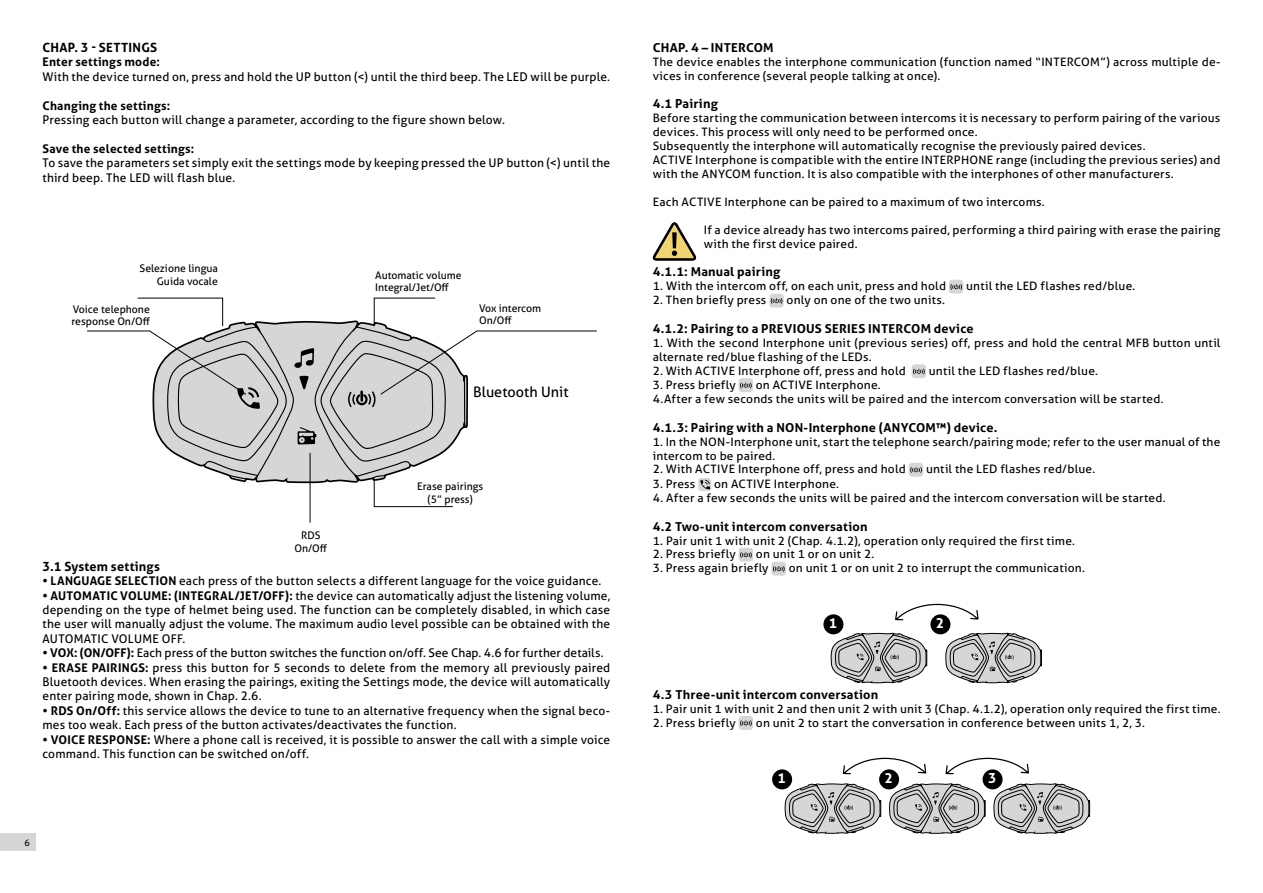
<style>
.page{position:relative;width:1263px;height:893px;background:#fff}
.page>*{position:absolute;margin:0;border:0;box-sizing:border-box;transform-origin:0 0}
.t1{font:14.4px "Aller Typo";color:#000}
.t2{font:700 13.8px "Aller Typo";color:#fff}
.t3{font:700 12.75px "Aller Typo";letter-spacing:.02em;color:#000}
.t4{font:700 12.3px "Aller Typo";letter-spacing:.015em;color:#000}
.t5{font:12px/14.4px "Aller Typo";letter-spacing:.015em;color:#000}
.t6{font:700 12px "Aller Typo";letter-spacing:.02em;color:#000}
.t7{font:11.55px/14px "Aller Typo";letter-spacing:.015em;color:#000}
.t8{font:10.5px/12.6px "Aller Typo";color:#000}
.t9{font:9px "Aller Typo";color:#000}
.s1{font-weight:700}
</style>
<div class="page">
<div style="left:0;top:833px;width:35px;height:17px;background:#d6d6d6"></div>
<div style="left:949px;top:280px;width:14px;height:14px;background:#d6d6d6;border-radius:3px"></div>
<svg style="left:950px;top:284px;width:12px;height:6px"></svg>
<div style="left:769px;top:294px;width:15px;height:14px;background:#d6d6d6;border-radius:3px"></div>
<svg style="left:770px;top:298px;width:13px;height:6px"></svg>
<div style="left:911px;top:364px;width:15px;height:14px;background:#d6d6d6;border-radius:3px"></div>
<svg style="left:913px;top:369px;width:12px;height:5px"></svg>
<div style="left:738px;top:378px;width:15px;height:14px;background:#d6d6d6;border-radius:3px"></div>
<svg style="left:740px;top:383px;width:12px;height:5px"></svg>
<div style="left:909px;top:463px;width:14px;height:14px;background:#d6d6d6;border-radius:3px"></div>
<svg style="left:910px;top:467px;width:12px;height:6px"></svg>
<div style="left:698px;top:478px;width:13px;height:13px;background:#d6d6d6;border-radius:3px"></div>
<svg style="left:700px;top:480px;width:10px;height:9px"></svg>
<div style="left:739px;top:548px;width:14px;height:14px;background:#d6d6d6;border-radius:3px"></div>
<svg style="left:740px;top:552px;width:12px;height:6px"></svg>
<div style="left:771px;top:562px;width:15px;height:14px;background:#d6d6d6;border-radius:3px"></div>
<svg style="left:773px;top:566px;width:12px;height:6px"></svg>
<div style="left:739px;top:716px;width:14px;height:14px;background:#d6d6d6;border-radius:3px"></div>
<svg style="left:740px;top:720px;width:12px;height:6px"></svg>
<svg style="left:137px;top:297px;width:460px;height:226px"></svg>
<svg style="left:652px;top:222px;width:45px;height:39px"></svg>
<svg style="left:895px;top:603px;width:84px;height:18px"></svg>
<div style="left:823px;top:614px;width:20px;height:20px;background:#000;border-radius:50%"></div>
<div style="left:930px;top:614px;width:20px;height:20px;background:#000;border-radius:50%"></div>
<svg style="left:830px;top:633px;width:97px;height:50px"></svg>
<svg style="left:945px;top:633px;width:97px;height:50px"></svg>
<svg style="left:842px;top:757px;width:187px;height:18px"></svg>
<div style="left:772px;top:769px;width:20px;height:20px;background:#000;border-radius:50%"></div>
<div style="left:879px;top:769px;width:20px;height:20px;background:#000;border-radius:50%"></div>
<div style="left:982px;top:769px;width:20px;height:20px;background:#000;border-radius:50%"></div>
<svg style="left:784px;top:783px;width:97px;height:51px"></svg>
<svg style="left:889px;top:783px;width:97px;height:51px"></svg>
<svg style="left:993px;top:783px;width:97px;height:51px"></svg>
<p class="t3" style="left:43px;top:40px;width:116px">CHAP. 3 - SETTINGS</p>
<p class="t6" style="left:43px;top:55px;width:119px">Enter settings mode:</p>
<p class="t5" style="left:43px;top:69px;width:569px">With the device turned on, press and hold the UP button (&lt;) until the third beep. The LED will be purple.</p>
<p class="t6" style="left:43px;top:98px;width:129px">Changing the settings:</p>
<p class="t5" style="left:43px;top:112px;width:464px">Pressing each button will change a parameter, according to the figure shown below.</p>
<p class="t6" style="left:43px;top:141px;width:153px">Save the selected settings:</p>
<p class="t5" style="left:43px;top:156px;width:569px">To save the parameters set simply exit the settings mode by keeping pressed the UP button (&lt;) until the third beep. The LED will flash blue.</p>
<p class="t8" style="left:140px;top:262px;width:80px;text-align:right">Selezione lingua<br>Guida vocale</p>
<p class="t8" style="left:72px;top:302px;width:80px">Voice telephone response On/Off</p>
<p class="t8" style="left:375px;top:269px;width:88px">Automatic volume<br>Integral/Jet/Off</p>
<p class="t8" style="left:479px;top:302px;width:64px">Vox intercom<br>On/Off</p>
<p class="t1" style="left:473px;top:383px;width:97px">Bluetooth Unit</p>
<p class="t8" style="left:295px;top:529px;width:34px;text-align:center">RDS<br>On/Off</p>
<p class="t8" style="left:417px;top:480px;width:68px;text-align:center">Erase pairings (5” press)</p>
<p class="t3" style="left:43px;top:558px;width:119px">3.1 System settings</p>
<p class="t5" style="left:43px;top:574px;width:560px"><span class="s1">• LANGUAGE SELECTION</span> each press of the button selects a different language for the voice guidance.</p>
<p class="t5" style="left:43px;top:588px;width:569px;text-align:justify"><span class="s1">• AUTOMATIC VOLUME: (INTEGRAL/JET/OFF):</span> the device can automatically adjust the listening volume, depending on the type of helmet being used. The function can be completely disabled, in which case the user will manually adjust the volume. The maximum audio level possible can be obtained with the AUTOMATIC VOLUME OFF.</p>
<p class="t5" style="left:43px;top:646px;width:563px"><span class="s1">• VOX: (ON/OFF):</span> Each press of the button switches the function on/off. See Chap. 4.6 for further details.</p>
<p class="t5" style="left:43px;top:660px;width:569px;text-align:justify"><span class="s1">• ERASE PAIRINGS:</span> press this button for 5 seconds to delete from the memory all previously paired Bluetooth devices. When erasing the pairings, exiting the Settings mode, the device will automatically enter pairing mode, shown in Chap. 2.6.</p>
<p class="t5" style="left:43px;top:703px;width:569px"><span class="s1">• RDS On/Off:</span> this service allows the device to tune to an alternative frequency when the signal beco&shy;mes too weak. Each press of the button activates/deactivates the function.</p>
<p class="t5" style="left:43px;top:732px;width:569px"><span class="s1">• VOICE RESPONSE:</span> Where a phone call is received, it is possible to answer the call with a simple voice command. This function can be switched on/off.</p>
<p class="t9" style="left:24px;top:837px;width:7px">6</p>
<p class="t4" style="left:653px;top:40px;width:122px">CHAP. 4 – INTERCOM</p>
<p class="t7" style="left:653px;top:54px;width:569px">The device enables the interphone communication (function named “INTERCOM”) across multiple de&shy;vices in conference (several people talking at once).</p>
<p class="t4" style="left:653px;top:96px;width:67px">4.1 Pairing</p>
<p class="t7" style="left:653px;top:111px;width:569px">Before starting the communication between intercoms it is necessary to perform pairing of the various devices. This process will only need to be performed once.<br>Subsequently the interphone will automatically recognise the previously paired devices.<br>ACTIVE Interphone is compatible with the entire INTERPHONE range (including the previous series) and with the ANYCOM function. It is also compatible with the interphones of other manufacturers.</p>
<p class="t7" style="left:653px;top:195px;width:394px">Each ACTIVE Interphone can be paired to a maximum of two intercoms.</p>
<p class="t7" style="left:704px;top:223px;width:518px">If a device already has two intercoms paired, performing a third pairing with erase the pairing with the first device paired.</p>
<p class="t4" style="left:653px;top:265px;width:129px">4.1.1: Manual pairing</p>
<p class="t7" style="left:653px;top:279px;width:295px">1. With the intercom off, on each unit, press and hold</p>
<p class="t7" style="left:966px;top:279px;width:171px">until the LED flashes red/blue.</p>
<p class="t7" style="left:653px;top:293px;width:115px">2. Then briefly press</p>
<p class="t7" style="left:787px;top:293px;width:160px">only on one of the two units.</p>
<p class="t4" style="left:653px;top:321px;width:322px">4.1.2: Pairing to a PREVIOUS SERIES INTERCOM device</p>
<p class="t7" style="left:653px;top:336px;width:569px">1. With the second Interphone unit (previous series) off, press and hold the central MFB button until alternate red/blue flashing of the LEDs.</p>
<p class="t7" style="left:653px;top:364px;width:255px">2. With ACTIVE Interphone off, press and hold</p>
<p class="t7" style="left:929px;top:364px;width:171px">until the LED flashes red/blue.</p>
<p class="t7" style="left:653px;top:378px;width:84px">3. Press briefly</p>
<p class="t7" style="left:653px;top:378px;width:512px;text-indent:103px">on ACTIVE Interphone.<br>4.After a few seconds the units will be paired and the intercom conversation will be started.</p>
<p class="t4" style="left:653px;top:420px;width:346px">4.1.3: Pairing with a NON-Interphone (ANYCOM™) device.</p>
<p class="t7" style="left:653px;top:434px;width:569px">1. In the NON-Interphone unit, start the telephone search/pairing mode; refer to the user manual of the intercom to be paired.</p>
<p class="t7" style="left:653px;top:462px;width:255px">2. With ACTIVE Interphone off, press and hold</p>
<p class="t7" style="left:926px;top:462px;width:171px">until the LED flashes red/blue.</p>
<p class="t7" style="left:653px;top:477px;width:44px">3. Press</p>
<p class="t7" style="left:714px;top:477px;width:126px">on ACTIVE Interphone.</p>
<p class="t7" style="left:653px;top:491px;width:514px">4. After a few seconds the units will be paired and the intercom conversation will be started.</p>
<p class="t4" style="left:653px;top:519px;width:216px">4.2 Two-unit intercom conversation</p>
<p class="t7" style="left:653px;top:533px;width:424px">1. Pair unit 1 with unit 2 (Chap. 4.1.2), operation only required the first time.</p>
<p class="t7" style="left:653px;top:547px;width:84px">2. Press briefly</p>
<p class="t7" style="left:756px;top:547px;width:120px">on unit 1 or on unit 2.</p>
<p class="t7" style="left:653px;top:561px;width:117px">3. Press again briefly</p>
<p class="t7" style="left:789px;top:561px;width:298px">on unit 1 or on unit 2 to interrupt the communication.</p>
<p class="t2" style="left:829px;top:615px;width:10px">1</p>
<p class="t2" style="left:936px;top:615px;width:10px">2</p>
<p class="t4" style="left:653px;top:687px;width:227px">4.3 Three-unit intercom conversation</p>
<p class="t7" style="left:653px;top:702px;width:569px">1. Pair unit 1 with unit 2 and then unit 2 with unit 3 (Chap. 4.1.2), operation only required the first time.</p>
<p class="t7" style="left:653px;top:716px;width:84px">2. Press briefly</p>
<p class="t7" style="left:756px;top:716px;width:391px">on unit 2 to start the conversation in conference between units 1, 2, 3.</p>
<p class="t2" style="left:778px;top:770px;width:10px">1</p>
<p class="t2" style="left:884px;top:770px;width:10px">2</p>
<p class="t2" style="left:988px;top:770px;width:10px">3</p>
</div>
